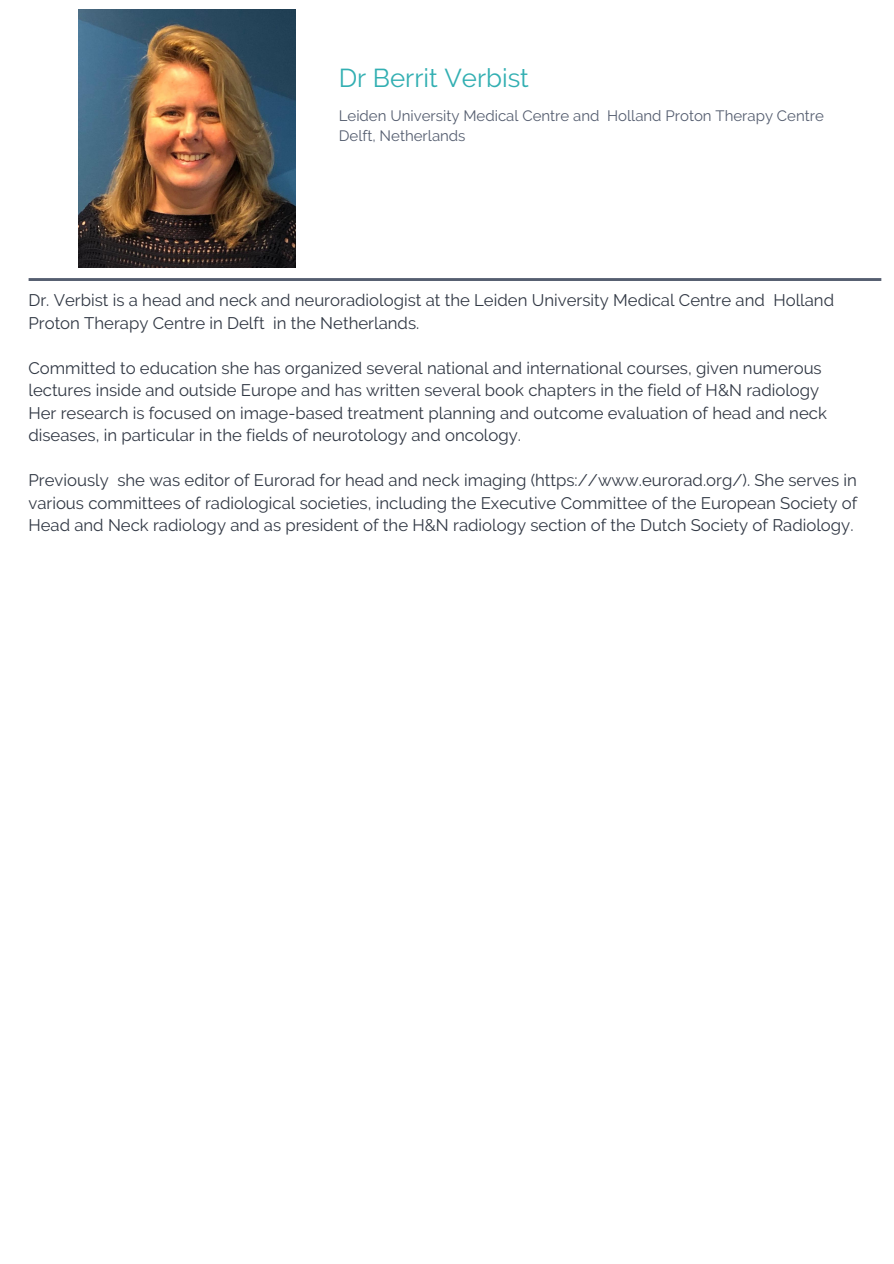
<style>
.page{position:relative;width:894px;height:1264px;background:#fff}
.page>*{position:absolute;margin:0;border:0;box-sizing:border-box;transform-origin:0 0}
.t1{font:25.8px "Raleway";color:#32afb2}
.t2{font:16.8px/22.5px "Raleway";color:#313844}
.t3{font:15px "Raleway";color:#555e70}
</style>
<div class="page">
<svg style="left:29px;top:278px;width:852px;height:3px;background:#5a6374"></svg>
<img style="left:79px;top:10px;width:216px;height:258px">
<p class="t1" style="left:339px;top:63px;width:191px">Dr Berrit Verbist</p>
<p class="t3" style="left:339px;top:107px;width:486px">Leiden University Medical Centre and Holland Proton Therapy Centre</p>
<p class="t3" style="left:339px;top:126px;width:128px">Delft, Netherlands</p>
<p class="t2" style="left:28px;top:289px;width:807px">Dr. Verbist is a head and neck and neuroradiologist at the Leiden University Medical Centre and Holland<br>Proton Therapy Centre in Delft in the Netherlands.</p>
<p class="t2" style="left:28px;top:356px;width:794px">Committed to education she has organized several national and international courses, given numerous lectures inside and outside Europe and has written several book chapters in the field of H&amp;N radiology</p>
<p class="t2" style="left:28px;top:401px;width:799px">Her research is focused on image-based treatment planning and outcome evaluation of head and neck diseases, in particular in the fields of neurotology and oncology.</p>
<p class="t2" style="left:28px;top:469px;width:830px;text-align:justify">Previously she was editor of Eurorad for head and neck imaging (https://www.eurorad.org/). She serves in various committees of radiological societies, including the Executive Committee of the European Society of Head and Neck radiology and as president of the H&amp;N radiology section of the Dutch Society of Radiology.</p>
</div>
